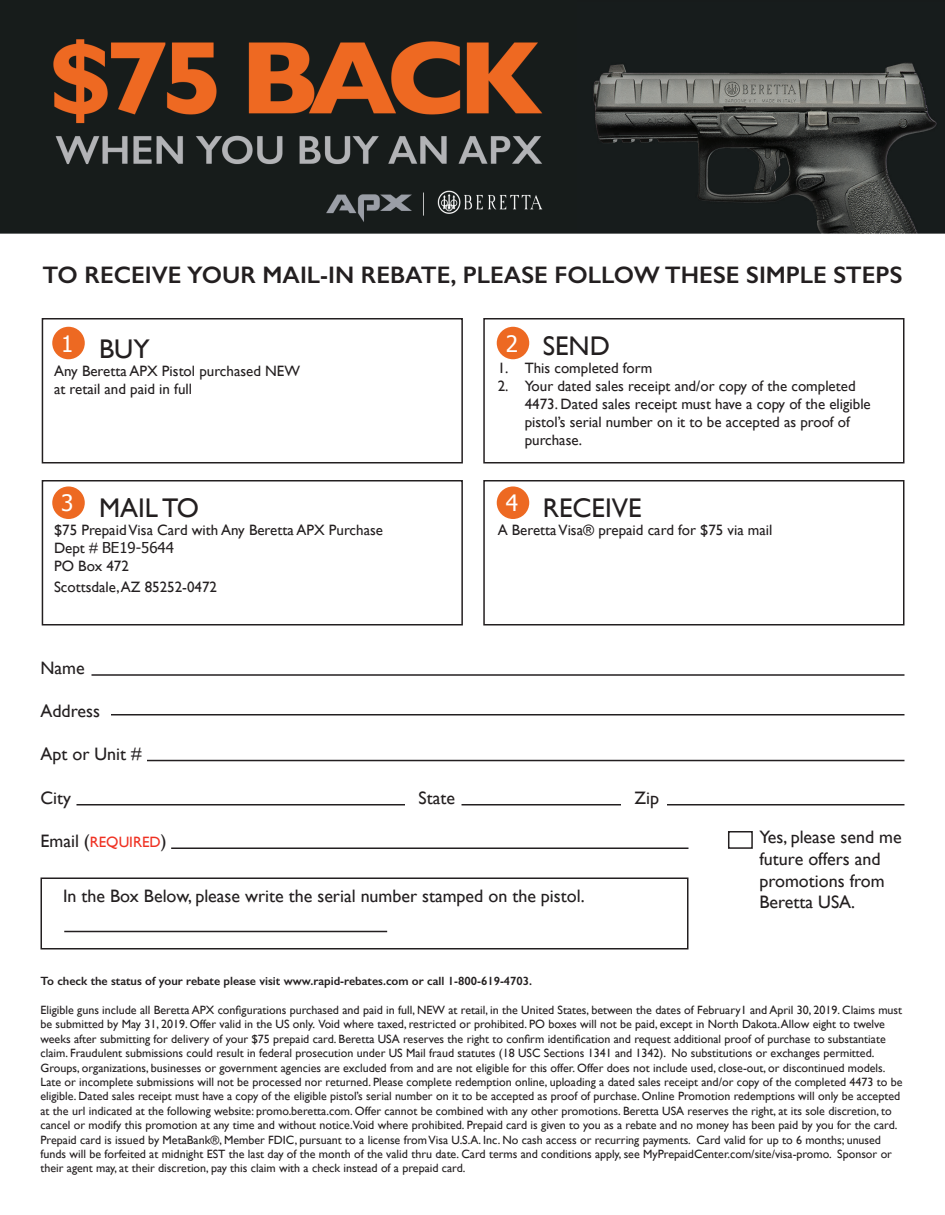
<style>
.page{position:relative;width:945px;height:1215px;background:#fff}
.page>*{position:absolute;margin:0;border:0;box-sizing:border-box;transform-origin:0 0}
.t1{font:27px "Gill Sans";color:#231f20}
.t2{font:600 24px "Gill Sans";color:#231f20}
.t3{font:22.65px "Tahoma";color:#fff}
.t4{font:18px/21.6px "Gill Sans";color:#231f20}
.t5{font:15px/18px "Gill Sans";color:#231f20}
.t6{font:15px "Gill Sans";color:#ef3122}
.t7{font:15px "Tahoma";color:#231f20}
.t8{font:12px/14.4px "Gill Sans";color:#231f20}
.t9{font:600 12px "Gill Sans";color:#231f20}
.s1{font-family:"Gill Sans"}
.s2{font-size:18px;color:#231f20}
</style>
<div class="page">
<div style="left:42px;top:318px;width:421px;height:146px;border:2px solid #231f20"></div>
<div style="left:42px;top:480px;width:421px;height:146px;border:2px solid #231f20"></div>
<div style="left:483px;top:318px;width:421px;height:146px;border:2px solid #231f20"></div>
<div style="left:483px;top:480px;width:421px;height:146px;border:2px solid #231f20"></div>
<hr style="left:92px;top:674px;width:812px;height:2px;background:#231f20">
<hr style="left:111px;top:714px;width:793px;height:2px;background:#231f20">
<hr style="left:147px;top:760px;width:757px;height:1px;background:#231f20">
<hr style="left:76px;top:804px;width:329px;height:2px;background:#231f20">
<hr style="left:171px;top:848px;width:518px;height:1px;background:#231f20">
<hr style="left:462px;top:804px;width:159px;height:2px;background:#231f20">
<hr style="left:667px;top:804px;width:237px;height:2px;background:#231f20">
<div style="left:40px;top:878px;width:648px;height:72px;border:2px solid #231f20"></div>
<hr style="left:64px;top:931px;width:323px;height:1px;background:#231f20">
<div style="left:728px;top:831px;width:25px;height:18px;border:2px solid #231f20"></div>
<img style="left:0;top:0;width:945px;height:233px">
<div style="left:52px;top:327px;width:33px;height:32px;background:#ed6922;border-radius:50%"></div>
<div style="left:52px;top:486px;width:33px;height:33px;background:#ed6922;border-radius:50%"></div>
<div style="left:497px;top:327px;width:32px;height:32px;background:#ed6922;border-radius:50%"></div>
<div style="left:497px;top:486px;width:32px;height:33px;background:#ed6922;border-radius:50%"></div>
<h2 class="t2" style="left:43px;top:260px;width:861px">TO RECEIVE YOUR MAIL-IN REBATE, PLEASE FOLLOW THESE SIMPLE STEPS</h2>
<h3 class="t3" style="left:61px;top:328px;width:14px">1</h3>
<h1 class="t1" style="left:99px;top:333px;width:52px">BUY</h1>
<p class="t5" style="left:54px;top:362px;width:247px">Any Beretta APX Pistol purchased NEW at retail and paid in full</p>
<h3 class="t3" style="left:506px;top:328px;width:14px">2</h3>
<h1 class="t1" style="left:543px;top:330px;width:69px">SEND</h1>
<p class="t5" style="left:498px;top:358px;width:156px">1. This completed form</p>
<p class="t5" style="left:525px;top:376px;width:348px;text-indent:-27px">2. Your dated sales receipt and/or copy of the completed 4473. Dated sales receipt must have a copy of the eligible pistol’s serial number on it to be accepted as proof of purchase.</p>
<h3 class="t3" style="left:61px;top:488px;width:14px">3</h3>
<h1 class="t1" style="left:99px;top:492px;width:101px">MAIL TO</h1>
<p class="t5" style="left:54px;top:521px;width:331px">$75 Prepaid Visa Card with Any Beretta APX Purchase</p>
<p class="t7" style="left:54px;top:537px;width:121px"><span class="s1">Dept #</span> BE19-5644</p>
<p class="t5" style="left:54px;top:555px;width:164px;line-height:21.6px">PO Box 472<br>Scottsdale, AZ 85252-0472</p>
<h3 class="t3" style="left:506px;top:488px;width:14px">4</h3>
<h1 class="t1" style="left:543px;top:492px;width:100px">RECEIVE</h1>
<p class="t5" style="left:498px;top:520px;width:276px">A Beretta Visa® prepaid card for $75 via mail</p>
<h3 class="t4" style="left:40px;top:657px;width:46px">Name</h3>
<h3 class="t4" style="left:40px;top:700px;width:61px">Address</h3>
<h3 class="t4" style="left:40px;top:743px;width:103px">Apt or Unit #</h3>
<h3 class="t4" style="left:40px;top:786px;width:32px">City</h3>
<h3 class="t4" style="left:418px;top:786px;width:38px">State</h3>
<h3 class="t4" style="left:634px;top:786px;width:26px">Zip</h3>
<p class="t6" style="left:40px;top:833px;width:128px"><span class="s2">Email (</span>REQUIRED<span class="s2">)</span></p>
<h3 class="t4" style="left:63px;top:885px;width:523px">In the Box Below, please write the serial number stamped on the pistol.</h3>
<h3 class="t4" style="left:759px;top:826px;width:144px">Yes, please send me future offers and promotions from<br>Beretta USA.</h3>
<p class="t9" style="left:40px;top:974px;width:493px">To check the status of your rebate please visit www.rapid-rebates.com or call 1-800-619-4703.</p>
<p class="t8" style="left:40px;top:1003px;width:864px">Eligible guns include all Beretta APX configurations purchased and paid in full, NEW at retail, in the United States, between the dates of February1 and April 30, 2019. Claims must be submitted by May 31, 2019. Offer valid in the US only. Void where taxed, restricted or prohibited. PO boxes will not be paid, except in North Dakota. Al low eight to twelve weeks after submitting for delivery of your $75 prepaid card. Beretta USA reserves the right to confirm identification and request additional proof of purchase to substantiate claim. Fraudulent submissions could result in federal prosecution under US Mail fraud statutes (18 USC Sections 1341 and 1342). No substitutions or exchanges permitted.<br>Groups, organizations, businesses or government agencies are excluded from and are not eligible for this offer. Offer does not include used, close-out, or discontinued models.<br>Late or incomplete submissions will not be processed nor returned. Please complete redemption online, uploading a dated sales receipt and/or copy of the completed 4473 to be eligible. Dated sales receipt must have a copy of the eligible pistol’s serial number on it to be accepted as proof of purchase. Online Promotion redemptions will only be accepted at the url indicated at the following website: promo.beretta.com. Offer cannot be combined with any other promotions. Beretta USA reserves the right, at its sole discretion, to cancel or modify this promotion at any time and without notice.Void where prohibited. Prepaid card is given to you as a rebate and no money has been paid by you for the card.<br>Prepaid card is issued by MetaBank®, Member FDIC, pursuant to a license from Visa U.S.A. Inc. No cash access or recurring payments. Card valid for up to 6 months; unused funds will be forfeited at midnight EST the last day of the month of the valid thru date. Card terms and conditions apply, see MyPrepaidCenter.com/site/visa-promo. Sponsor or their agent may, at their discretion, pay this claim with a check instead of a prepaid card.</p>
</div>
